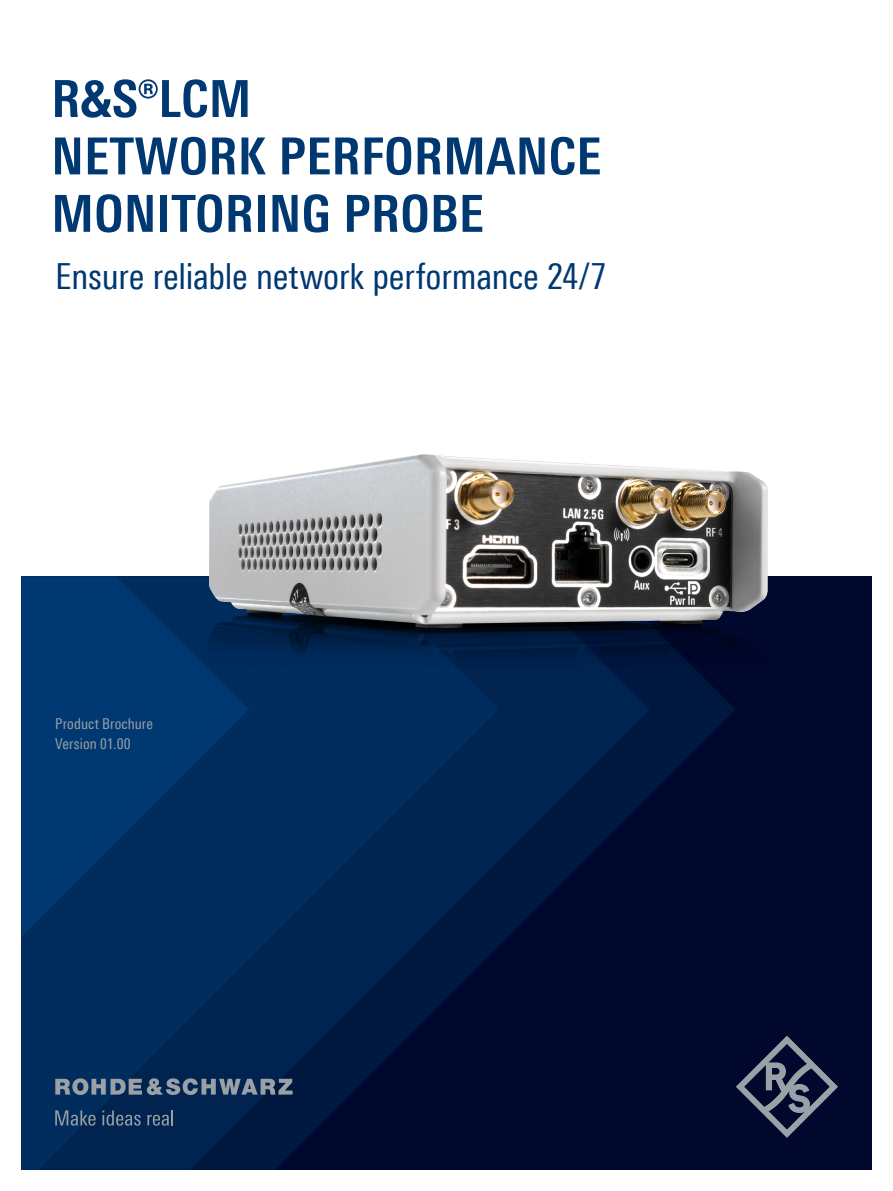
<style>
.page{position:relative;width:893px;height:1191px;background:#fff}
.page>*{position:absolute;margin:0;border:0;box-sizing:border-box;transform-origin:0 0}
.Seiten_Headline_34Pt_blau_Titel{font:700 condensed 51px/57.4px "Linotype Universfor RS";letter-spacing:.01em;color:#003872}
.Subheadline_24_Pt{font:condensed 36px "Linotype Universfor RS";letter-spacing:-.01em;color:#003872}
.t1{font:condensed 15px/19.2px "Linotype Universfor RS";letter-spacing:.005em;color:#99a1a6}
</style>
<div class="page">
<div style="left:21px;top:576px;width:851px;height:593px;background:#00082d"></div>
<svg style="left:499px;top:798px;width:147px;height:147px"></svg>
<svg style="left:21px;top:798px;width:478px;height:371px"></svg>
<svg style="left:21px;top:576px;width:228px;height:361px;background:#00336a"></svg>
<svg style="left:736px;top:1036px;width:102px;height:101px"></svg>
<svg style="left:55px;top:1078px;width:238px;height:17px;background:#53687f"></svg>
<svg style="left:55px;top:1110px;width:41px;height:15px"></svg>
<svg style="left:102px;top:1110px;width:39px;height:15px"></svg>
<svg style="left:147px;top:1110px;width:26px;height:15px"></svg>
<img style="left:208px;top:611px;width:533px;height:187px">
<img style="left:209px;top:454px;width:559px;height:174px">
<p class="Seiten_Headline_34Pt_blau_Titel" style="left:51px;top:70px;width:551px">R&amp;S®LCM<br>NETWORK PERFORMANCE<br>MONITORING PROBE</p>
<p class="Subheadline_24_Pt" style="left:55px;top:255px;width:553px">Ensure reliable network performance 24/7</p>
<p class="t1" style="left:55px;top:714px;width:99px">Product Brochure<br>Version 01.00</p>
</div>
